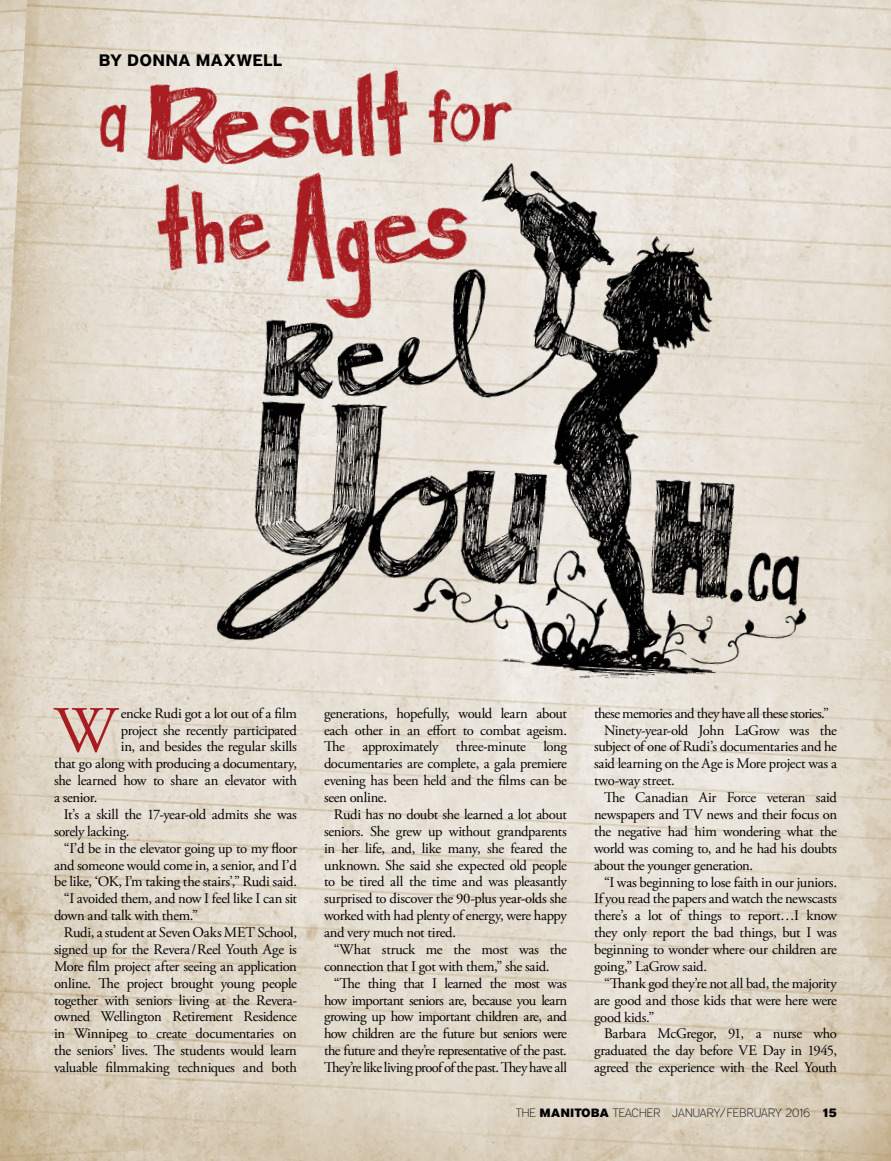
<style>
.page{position:relative;width:891px;height:1161px;background:#fff}
.page>*{position:absolute;margin:0;border:0;box-sizing:border-box;transform-origin:0 0}
.t1{font:65.55px "Adobe Garamond Pro";color:#a71c20}
.t2{font:700 16.5px "District";letter-spacing:.01em;color:#000}
.t3{font:14.7px/17px "Adobe Garamond Pro";letter-spacing:-.02em;color:#000;text-align:justify}
.t4{font:14.7px "Adobe Garamond Pro";letter-spacing:-.04em;color:#000}
.t5{font:100 12px "District";color:#000}
.s1{font-weight:900}
</style>
<div class="page">
<img style="left:0;top:0;width:891px;height:1161px">
<img style="left:73px;top:72px;width:818px;height:673px">
<img style="left:7px;top:0;width:584px;height:392px">
<p class="t2" style="left:99px;top:50px;width:185px">BY DONNA MAXWELL</p>
<h1 class="t1" style="left:54px;top:691px;width:64px">W</h1>
<p class="t3" style="left:121px;top:705px;width:178px">encke Rudi got a lot out of a film</p>
<p class="t3" style="left:121px;top:722px;width:178px">project she recently participated</p>
<p class="t3" style="left:121px;top:739px;width:178px">in, and besides the regular skills</p>
<p class="t3" style="left:54px;top:756px;width:244px">that go along with producing a documentary,</p>
<p class="t3" style="left:54px;top:773px;width:245px">she learned how to share an elevator with</p>
<p class="t3" style="left:54px;top:789px;width:45px">a senior.</p>
<p class="t3" style="left:64px;top:806px;width:235px">It’s a skill the 17-year-old admits she was</p>
<p class="t3" style="left:54px;top:823px;width:77px">sorely lacking.</p>
<p class="t3" style="left:64px;top:840px;width:234px">“I’d be in the elevator going up to my floor</p>
<p class="t3" style="left:54px;top:857px;width:244px">and someone would come in, a senior, and I’d</p>
<p class="t3" style="left:54px;top:874px;width:244px">be like, ‘OK, I’m taking the stairs’,” Rudi said.</p>
<p class="t3" style="left:64px;top:891px;width:234px">“I avoided them, and now I feel like I can sit</p>
<p class="t3" style="left:54px;top:908px;width:146px">down and talk with them.”</p>
<p class="t3" style="left:64px;top:924px;width:235px">Rudi, a student at Seven Oaks MET School,</p>
<p class="t3" style="left:54px;top:941px;width:245px">signed up for the Revera/Reel Youth Age is</p>
<p class="t3" style="left:54px;top:958px;width:244px">More film project after seeing an application</p>
<p class="t3" style="left:54px;top:975px;width:244px">online. The project brought young people</p>
<p class="t3" style="left:54px;top:992px;width:245px">together with seniors living at the Revera-</p>
<p class="t3" style="left:54px;top:1009px;width:244px">owned Wellington Retirement Residence</p>
<p class="t3" style="left:54px;top:1026px;width:244px">in Winnipeg to create documentaries on</p>
<p class="t3" style="left:54px;top:1043px;width:244px">the seniors’ lives. The students would learn</p>
<p class="t3" style="left:54px;top:1059px;width:244px">valuable filmmaking techniques and both</p>
<p class="t3" style="left:324px;top:705px;width:245px">generations, hopefully, would learn about each other in an effort to combat ageism.<br>The approximately three-minute long documentaries are complete, a gala premiere evening has been held and the films can be seen online.</p>
<p class="t3" style="left:324px;top:806px;width:245px;text-indent:10px">Rudi has no doubt she learned a lot about seniors. She grew up without grandparents in her life, and, like many, she feared the unknown. She said she expected old people to be tired all the time and was pleasantly surprised to discover the 90-plus year-olds she worked with had plenty of energy, were happy and very much not tired.</p>
<p class="t3" style="left:324px;top:941px;width:245px;text-indent:10px">“What struck me the most was the connection that I got with them,” she said.</p>
<p class="t3" style="left:324px;top:975px;width:245px;text-indent:10px">“The thing that I learned the most was how important seniors are, because you learn growing up how important children are, and how children are the future but seniors were the future and they’re representative of the past.<br>They’re like living proof of the past. They have all</p>
<p class="t4" style="left:594px;top:704px;width:237px">these memories and they have all these stories.”</p>
<p class="t3" style="left:604px;top:722px;width:235px">Ninety-year-old John LaGrow was the</p>
<p class="t3" style="left:594px;top:739px;width:245px">subject of one of Rudi’s documentaries and he</p>
<p class="t3" style="left:594px;top:756px;width:244px">said learning on the Age is More project was a</p>
<p class="t3" style="left:594px;top:773px;width:82px">two-way street.</p>
<p class="t3" style="left:604px;top:790px;width:234px">The Canadian Air Force veteran said</p>
<p class="t3" style="left:594px;top:806px;width:245px">newspapers and TV news and their focus on</p>
<p class="t3" style="left:594px;top:823px;width:244px">the negative had him wondering what the</p>
<p class="t3" style="left:594px;top:840px;width:244px">world was coming to, and he had his doubts</p>
<p class="t3" style="left:594px;top:857px;width:161px">about the younger generation.</p>
<p class="t3" style="left:604px;top:874px;width:235px">“I was beginning to lose faith in our juniors.</p>
<p class="t3" style="left:594px;top:891px;width:244px">If you read the papers and watch the newscasts</p>
<p class="t3" style="left:594px;top:908px;width:244px">there’s a lot of things to report…I know</p>
<p class="t3" style="left:594px;top:925px;width:244px">they only report the bad things, but I was</p>
<p class="t3" style="left:594px;top:941px;width:245px">beginning to wonder where our children are</p>
<p class="t3" style="left:594px;top:958px;width:114px">going,” LaGrow said.</p>
<p class="t3" style="left:604px;top:975px;width:235px">“Thank god they’re not all bad, the majority</p>
<p class="t3" style="left:594px;top:992px;width:244px">are good and those kids that were here were</p>
<p class="t3" style="left:594px;top:1009px;width:62px">good kids.”</p>
<p class="t3" style="left:604px;top:1026px;width:235px">Barbara McGregor, 91, a nurse who</p>
<p class="t3" style="left:594px;top:1043px;width:245px">graduated the day before VE Day in 1945,</p>
<p class="t3" style="left:594px;top:1060px;width:244px">agreed the experience with the Reel Youth</p>
<p class="t5" style="left:516px;top:1105px;width:323px">THE <span class="s1">MANITOBA</span> TEACHER JANUARY/FEBRUARY 2016 <span class="s1">15</span></p>
</div>
